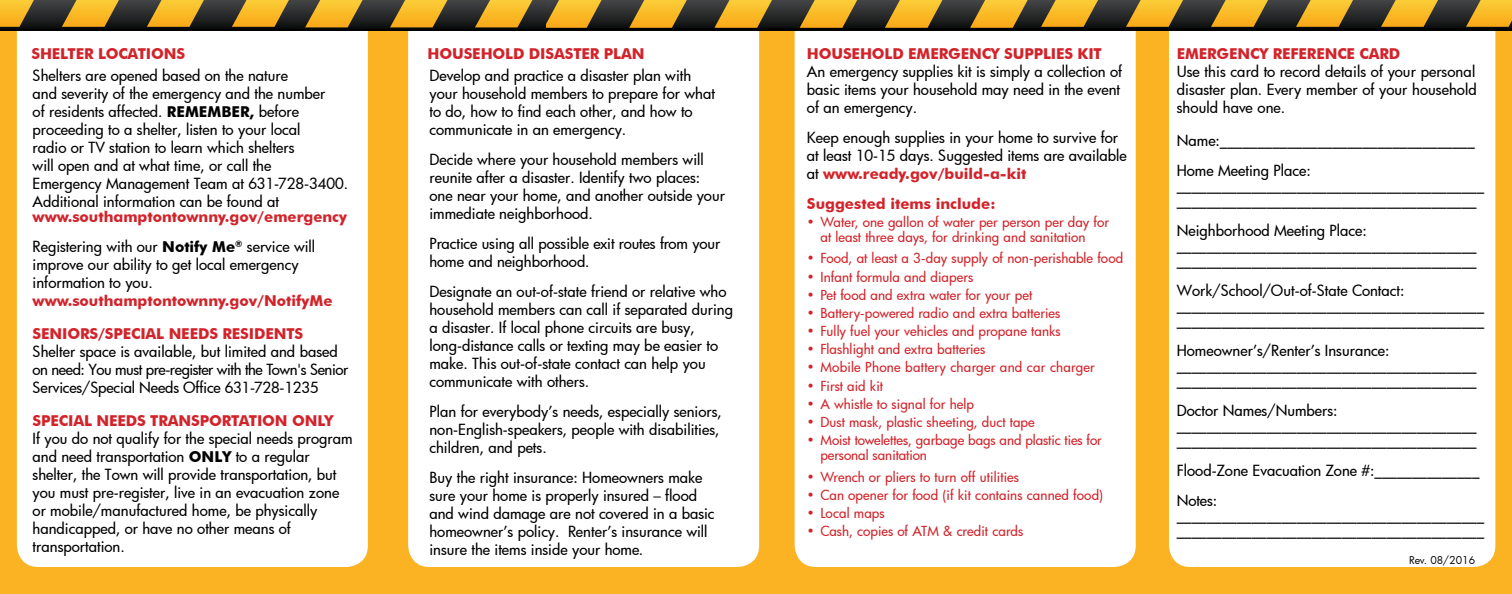
<style>
.page{position:relative;width:1512px;height:594px;background:#fbb323}
.page>*{position:absolute;margin:0;border:0;box-sizing:border-box;transform-origin:0 0}
.t1{font:500 15px/18px "Futura";color:#000}
.t2{font:700 15px/30.2px "Futura BT";letter-spacing:-.01em;color:#d2232a}
.t3{font:500 13.5px/15.1px "Futura";letter-spacing:.005em;color:#d2232a}
.t4{font:10.5px "Futura";letter-spacing:-.005em;color:#000}
.s1{font-family:"Futura BT";font-weight:700}
.s2{font-family:"Futura";font-weight:500;color:#000}
</style>
<div class="page">
<div style="left:17px;top:0;width:351px;height:567px;background:#fff;border-radius:22px"></div>
<div style="left:408px;top:0;width:351px;height:567px;background:#fff;border-radius:22px"></div>
<div style="left:798px;top:0;width:334px;height:567px;background:#fff;border-radius:22px"></div>
<div style="left:1169px;top:0;width:326px;height:567px;background:#fff;border-radius:22px"></div>
<hr style="left:363px;top:28px;width:1149px;height:3px;background:#010100">
<div style="left:241px;top:0;width:304px;height:28px;background:linear-gradient(to bottom,#444546,#111313)"></div>
<svg style="left:475px;top:0;width:1037px;height:28px;background:#947429"></svg>
<svg style="left:390px;top:0;width:58px;height:27px"></svg>
<svg style="left:0;top:0;width:363px;height:31px;background:#876925"></svg>
<p class="t2" style="left:31px;top:38px;width:107px">SHELTER LOCATIONS</p>
<p class="t2" style="left:428px;top:38px;width:24px">HOUS</p>
<p class="t2" style="left:472px;top:38px;width:32px">EHOLD</p>
<p class="t2" style="left:529px;top:38px;width:10px">DISAST</p>
<p class="t2" style="left:581px;top:38px;width:33px">ER PLAN</p>
<p class="t1" style="left:33px;top:66px;width:317px">Shelters are opened based on the nature<br>and severity of the emergency and the number<br>of residents affected. <span class="s1">REMEMBER,</span> before proceeding to a shelter, listen to your local<br>radio or TV station to learn which shelters<br>will open and at what time, or call the<br>Emergency Management Team at 631-728-3400.<br>Additional information can be found at</p>
<p class="t2" style="left:33px;top:202px;width:317px">www.southamptontownny.gov/emergency</p>
<p class="t1" style="left:33px;top:237px;width:284px">Registering with our <span class="s1">Notify Me</span><sup>®</sup> service will improve our ability to get local emergency information to you.</p>
<p class="t2" style="left:33px;top:286px;width:301px">www.southamptontownny.gov/NotifyMe</p>
<p class="t2" style="left:33px;top:319px;width:28px">SENIORS</p>
<p class="t2" style="left:98px;top:319px;width:51px">/SPECIAL</p>
<p class="t2" style="left:169px;top:319px;width:116px">NEEDS RESIDENTS</p>
<p class="t1" style="left:33px;top:342px;width:317px">Shelter space is available, but limited and based on need: You must pre-register with the Town's Senior<br>Services/Special Needs Office 631-728-1235</p>
<p class="t2" style="left:33px;top:406px;width:75px">Special Nee</p>
<p class="t2" style="left:126px;top:406px;width:209px">ds Transportation Only</p>
<p class="t1" style="left:33px;top:429px;width:322px">If you do not qualify for the special needs program and need transportation <span class="s1">ONLY</span></p>
<p class="t1" style="left:33px;top:447px;width:308px;text-indent:203px">to a regular shelter, the Town will provide transportation, but you must pre-register, live in an evacuation zone or mobile/manufactured home, be physically handicapped, or have no other means of transportation.</p>
<p class="t1" style="left:429px;top:66px;width:287px">Develop and practice a disaster plan with your household members to prepare for what to do, how to find each other, and how to communicate in an emergency.</p>
<p class="t1" style="left:429px;top:150px;width:297px">Decide where your household members will reunite after a disaster. Identify two places: one near your home, and another outside your immediate neighborhood.</p>
<p class="t1" style="left:429px;top:234px;width:292px">Practice using all possible exit routes from your home and neighborhood.</p>
<p class="t1" style="left:429px;top:282px;width:305px">Designate an out-of-state friend or relative who household members can call if separated during a disaster. If local phone circuits are busy, long-distance calls or texting may be easier to make. This out-of-state contact can help you communicate with others.</p>
<p class="t1" style="left:429px;top:402px;width:294px">Plan for everybody’s needs, especially seniors, non-English-speakers, people with disabilities, children, and pets.</p>
<p class="t1" style="left:429px;top:468px;width:287px">Buy the right insurance: Homeowners make sure your home is properly insured – flood and wind damage are not covered in a basic homeowner’s policy. Renter’s insurance will insure the items inside your home.</p>
<p class="t2" style="left:807px;top:38px;width:289px">Household EMERGENCY Supplies KIT</p>
<p class="t1" style="left:807px;top:62px;width:317px">An emergency supplies kit is simply a collection of basic items your household may need in the event of an emergency.</p>
<p class="t1" style="left:807px;top:128px;width:321px">Keep enough supplies in your home to survive for at least 10-15 days. Suggested items are available</p>
<p class="t2" style="left:807px;top:158px;width:221px"><span class="s2">at</span> www.ready.gov/build-a-kit<br>Suggested items include:</p>
<p class="t3" style="left:820px;top:214px;width:290px;text-indent:-14px">• Water, one gallon of water per person per day for at least three days, for drinking and sanitation</p>
<p class="t3" style="left:807px;top:251px;width:318px">• Food, at least a 3-day supply of non-perishable food</p>
<p class="t3" style="left:807px;top:269px;width:168px">• Infant formula and diapers</p>
<p class="t3" style="left:807px;top:287px;width:227px">• Pet food and extra water for your pet</p>
<p class="t3" style="left:807px;top:305px;width:255px">• Battery-powered radio and extra batteries</p>
<p class="t3" style="left:807px;top:323px;width:255px">• Fully fuel your vehicles and propane tanks</p>
<p class="t3" style="left:807px;top:341px;width:180px">• Flashlight and extra batteries</p>
<p class="t3" style="left:807px;top:360px;width:290px">• Mobile Phone battery charger and car charger</p>
<p class="t3" style="left:807px;top:378px;width:78px">• First aid kit</p>
<p class="t3" style="left:807px;top:396px;width:169px">• A whistle to signal for help</p>
<p class="t3" style="left:807px;top:414px;width:229px">• Dust mask, plastic sheeting, duct tape</p>
<p class="t3" style="left:820px;top:432px;width:283px;text-indent:-14px">• Moist towelettes, garbage bags and plastic ties for personal sanitation</p>
<p class="t3" style="left:807px;top:469px;width:213px">• Wrench or pliers to turn off utilities</p>
<p class="t3" style="left:807px;top:487px;width:298px">• Can opener for food (if kit contains canned food)</p>
<p class="t3" style="left:807px;top:505px;width:79px">• Local maps</p>
<p class="t3" style="left:807px;top:523px;width:218px">• Cash, copies of ATM &amp; credit cards</p>
<p class="t2" style="left:1177px;top:38px;width:225px">Emergency Reference Card</p>
<p class="t1" style="left:1177px;top:62px;width:302px;text-align:justify">Use this card to record details of your personal disaster plan. Every member of your household should have one.</p>
<p class="t1" style="left:1177px;top:125px;width:300px;line-height:30px">Name:__________________________________<br>Home Meeting Place:</p>
<p class="t1" style="left:1177px;top:177px;width:309px;line-height:15px">_________________________________________ ________________________________________</p>
<p class="t1" style="left:1177px;top:222px;width:301px;line-height:15px">Neighborhood Meeting Place: ________________________________________ ________________________________________</p>
<p class="t1" style="left:1177px;top:282px;width:309px;line-height:15px">Work/School/Out-of-State Contact: _________________________________________ _________________________________________</p>
<p class="t1" style="left:1177px;top:342px;width:301px;line-height:15px">Homeowner’s/Renter’s Insurance: ________________________________________ ________________________________________</p>
<p class="t1" style="left:1177px;top:402px;width:301px;line-height:15px">Doctor Names/Numbers: ________________________________________ ________________________________________</p>
<p class="t1" style="left:1177px;top:455px;width:304px;line-height:30px">Flood-Zone Evacuation Zone #:______________<br>Notes:</p>
<p class="t1" style="left:1177px;top:507px;width:309px;line-height:15px">_________________________________________ _________________________________________</p>
<p class="t4" style="left:1409px;top:553px;width:67px">Rev. 08/2016</p>
</div>
